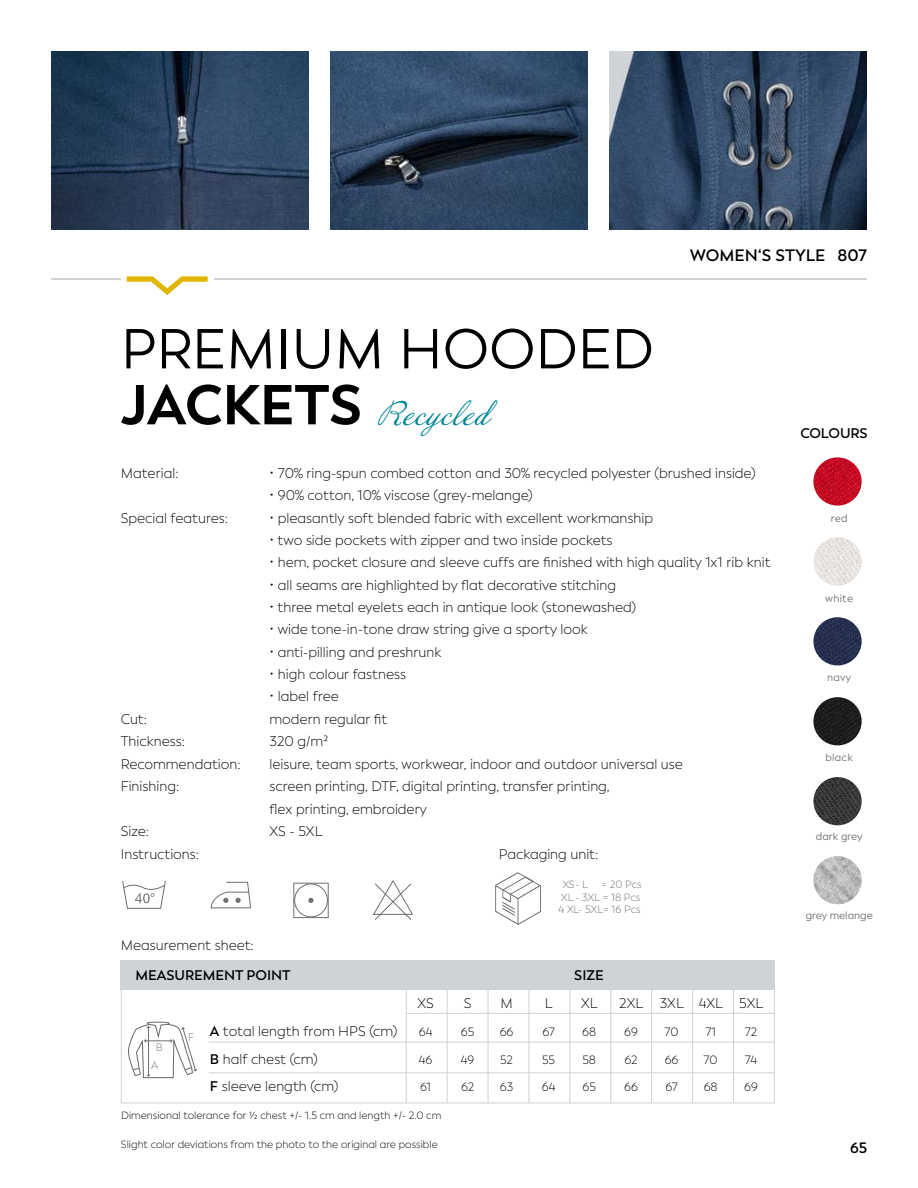
<style>
.page{position:relative;width:918px;height:1188px;background:#fff}
.page>*{position:absolute;margin:0;border:0;box-sizing:border-box;transform-origin:0 0}
.t1{font:55.95px "Facundo";color:#000}
.t2{font:700 55.95px "Facundo";letter-spacing:-.005em;color:#000}
.t3{font:30.15px "Annabelle JF";color:#008597}
.t4{font:600 16.5px "Facundo";color:#000}
.t5{font:600 15px "Facundo";color:#000}
.t6{font:300 13.95px/23px "Facundo";color:#000}
.t7{font:600 13.95px "Facundo";color:#000}
.t8{font:300 12px "Facundo";color:#000}
.t9{font:300 10.8px "Facundo";color:#706f6f}
.t10{font:300 10.5px "Facundo";color:#000}
.t11{font:10.5px "Facundo";color:#706f6f}
.t12{font:300 10.5px/12.6px "Facundo";color:#706f6f}
.s1{font-weight:600}
</style>
<div class="page">
<img style="left:51px;top:51px;width:258px;height:179px">
<img style="left:609px;top:51px;width:258px;height:179px">
<img style="left:330px;top:51px;width:258px;height:179px">
<div style="left:121px;top:960px;width:654px;height:29px;background:#d0d3d6"></div>
<hr style="left:209px;top:1042px;width:565px;height:1px;background:#d0d3d6">
<hr style="left:406px;top:1013px;width:368px;height:1px;background:#d0d3d6">
<hr style="left:209px;top:1072px;width:565px;height:1px;background:#d0d3d6">
<hr style="left:121px;top:1102px;width:653px;height:1px;background:#d0d3d6">
<hr style="left:406px;top:987px;width:1px;height:116px;background:#d0d3d6">
<hr style="left:447px;top:987px;width:1px;height:116px;background:#d0d3d6">
<hr style="left:488px;top:987px;width:1px;height:116px;background:#d0d3d6">
<hr style="left:528px;top:987px;width:1px;height:116px;background:#d0d3d6">
<hr style="left:569px;top:987px;width:1px;height:116px;background:#d0d3d6">
<hr style="left:610px;top:987px;width:1px;height:116px;background:#d0d3d6">
<hr style="left:692px;top:987px;width:1px;height:116px;background:#d0d3d6">
<hr style="left:733px;top:987px;width:1px;height:116px;background:#d0d3d6">
<hr style="left:774px;top:987px;width:1px;height:116px;background:#d0d3d6">
<hr style="left:121px;top:987px;width:1px;height:116px;background:#d0d3d6">
<hr style="left:651px;top:987px;width:1px;height:116px;background:#d0d3d6">
<img style="left:813px;top:856px;width:49px;height:48px;border-radius:24px">
<img style="left:813px;top:777px;width:49px;height:48px;border-radius:24px">
<img style="left:813px;top:457px;width:49px;height:49px;border-radius:24px">
<img style="left:813px;top:537px;width:49px;height:49px;border-radius:24px">
<img style="left:813px;top:617px;width:49px;height:48px;border-radius:24px">
<img style="left:813px;top:697px;width:49px;height:48px;border-radius:24px">
<svg style="left:122px;top:881px;width:44px;height:28px"></svg>
<svg style="left:373px;top:880px;width:40px;height:40px"></svg>
<svg style="left:293px;top:883px;width:36px;height:35px"></svg>
<svg style="left:211px;top:882px;width:40px;height:26px"></svg>
<svg style="left:495px;top:872px;width:46px;height:53px"></svg>
<svg style="left:128px;top:1021px;width:69px;height:58px"></svg>
<svg style="left:127px;top:276px;width:81px;height:19px"></svg>
<hr style="left:214px;top:278px;width:653px;height:2px;background:#d0d3d6">
<hr style="left:51px;top:278px;width:70px;height:2px;background:#d0d3d6">
<h1 class="t1" style="left:121px;top:316px;width:534px">PREMIUM HOODED</h1>
<h1 class="t2" style="left:121px;top:370px;width:243px">JACKETS</h1>
<h2 class="t3" style="left:377px;top:395px;width:114px">Recycled</h2>
<p class="t4" style="left:690px;top:246px;width:178px">WOMEN‘S STYLE 807</p>
<p class="t7" style="left:800px;top:425px;width:69px">COLOURS</p>
<p class="t6" style="left:121px;top:462px;width:59px">Material:</p>
<p class="t6" style="left:270px;top:462px;width:488px">• 70% ring-spun combed cotton and 30% recycled polyester (brushed inside)</p>
<p class="t6" style="left:270px;top:484px;width:265px">• 90% cotton, 10% viscose (grey-melange)</p>
<p class="t6" style="left:121px;top:507px;width:109px">Special features:</p>
<p class="t6" style="left:270px;top:507px;width:385px">• pleasantly soft blended fabric with excellent workmanship</p>
<p class="t6" style="left:270px;top:529px;width:344px">• two side pockets with zipper and two inside pockets</p>
<p class="t6" style="left:270px;top:551px;width:503px">• hem, pocket closure and sleeve cuffs are finished with high quality 1x1 rib knit</p>
<p class="t6" style="left:270px;top:574px;width:348px">• all seams are highlighted by flat decorative stitching</p>
<p class="t6" style="left:270px;top:596px;width:368px">• three metal eyelets each in antique look (stonewashed)</p>
<p class="t6" style="left:270px;top:618px;width:320px">• wide tone-in-tone draw string give a sporty look</p>
<p class="t6" style="left:270px;top:641px;width:173px">• anti-pilling and preshrunk</p>
<p class="t6" style="left:270px;top:663px;width:138px">• high colour fastness</p>
<p class="t6" style="left:270px;top:685px;width:71px">• label free</p>
<p class="t6" style="left:121px;top:708px;width:28px">Cut:</p>
<p class="t6" style="left:270px;top:708px;width:119px">modern regular fit</p>
<p class="t6" style="left:121px;top:730px;width:66px">Thickness:</p>
<p class="t6" style="left:270px;top:730px;width:59px">320 g/m²</p>
<p class="t6" style="left:121px;top:752px;width:121px">Recommendation:</p>
<p class="t6" style="left:270px;top:752px;width:415px">leisure, team sports, workwear, indoor and outdoor universal use</p>
<p class="t6" style="left:121px;top:775px;width:60px">Finishing:</p>
<p class="t6" style="left:270px;top:775px;width:342px">screen printing, DTF, digital printing, transfer printing, flex printing, embroidery</p>
<p class="t6" style="left:121px;top:820px;width:30px">Size:</p>
<p class="t6" style="left:270px;top:820px;width:54px">XS - 5XL</p>
<p class="t6" style="left:121px;top:842px;width:80px">Instructions:</p>
<p class="t6" style="left:499px;top:842px;width:101px">Packaging unit:</p>
<p class="t6" style="left:121px;top:933px;width:135px">Measurement sheet:</p>
<p class="t12" style="left:559px;top:878px;width:85px;text-indent:43px">= 20 Pcs<br>XL - 3XL = 18 Pcs<br>4 XL- 5XL= 16 Pcs</p>
<p class="t12" style="left:563px;top:878px;width:27px">XS- L</p>
<p class="t7" style="left:136px;top:967px;width:157px">MEASUREMENT POINT</p>
<p class="t7" style="left:574px;top:967px;width:31px">SIZE</p>
<p class="t6" style="left:417px;top:992px;width:18px">XS</p>
<p class="t6" style="left:464px;top:992px;width:9px">S</p>
<p class="t6" style="left:500px;top:992px;width:14px">M</p>
<p class="t6" style="left:545px;top:992px;width:9px">L</p>
<p class="t6" style="left:581px;top:992px;width:18px">XL</p>
<p class="t6" style="left:619px;top:992px;width:146px">2XL 3XL 4XL 5XL</p>
<p class="t6" style="left:210px;top:1020px;width:189px"><span class="s1">A</span> total length from HPS (cm)</p>
<p class="t8" style="left:419px;top:1025px;width:15px">64</p>
<p class="t8" style="left:461px;top:1025px;width:15px">65</p>
<p class="t8" style="left:500px;top:1025px;width:15px">66</p>
<p class="t8" style="left:542px;top:1025px;width:14px">67</p>
<p class="t8" style="left:582px;top:1025px;width:15px">68</p>
<p class="t8" style="left:624px;top:1025px;width:15px">69</p>
<p class="t8" style="left:665px;top:1025px;width:15px">70</p>
<p class="t8" style="left:705px;top:1025px;width:12px">71</p>
<p class="t8" style="left:745px;top:1025px;width:14px">72</p>
<p class="t6" style="left:210px;top:1047px;width:109px"><span class="s1">B</span> half chest (cm)</p>
<p class="t8" style="left:419px;top:1053px;width:15px">46</p>
<p class="t8" style="left:461px;top:1053px;width:15px">49</p>
<p class="t8" style="left:500px;top:1053px;width:14px">52</p>
<p class="t8" style="left:542px;top:1053px;width:14px">55</p>
<p class="t8" style="left:582px;top:1053px;width:15px">58</p>
<p class="t8" style="left:625px;top:1053px;width:15px">62</p>
<p class="t8" style="left:665px;top:1053px;width:15px">66</p>
<p class="t8" style="left:704px;top:1053px;width:15px">70</p>
<p class="t8" style="left:745px;top:1053px;width:14px">74</p>
<p class="t6" style="left:210px;top:1075px;width:130px"><span class="s1">F</span> sleeve length (cm)</p>
<p class="t8" style="left:420px;top:1080px;width:12px">61</p>
<p class="t8" style="left:461px;top:1080px;width:15px">62</p>
<p class="t8" style="left:500px;top:1080px;width:15px">63</p>
<p class="t8" style="left:542px;top:1080px;width:15px">64</p>
<p class="t8" style="left:582px;top:1080px;width:15px">65</p>
<p class="t8" style="left:624px;top:1080px;width:15px">66</p>
<p class="t8" style="left:665px;top:1080px;width:14px">67</p>
<p class="t8" style="left:704px;top:1080px;width:15px">68</p>
<p class="t8" style="left:744px;top:1080px;width:15px">69</p>
<p class="t10" style="left:121px;top:1110px;width:322px">Dimensional tolerance for ½ chest +/- 1.5 cm and length +/- 2.0 cm</p>
<p class="t9" style="left:156px;top:1041px;width:8px">B</p>
<p class="t9" style="left:151px;top:1059px;width:9px">A</p>
<p class="t10" style="left:121px;top:1138px;width:318px">Slight color deviations from the photo to the original are possible</p>
<p class="t11" style="left:831px;top:513px;width:18px">red</p>
<p class="t11" style="left:825px;top:592px;width:30px">white</p>
<p class="t11" style="left:827px;top:672px;width:26px">navy</p>
<p class="t11" style="left:825px;top:751px;width:29px">black</p>
<p class="t11" style="left:816px;top:830px;width:48px">dark grey</p>
<p class="t11" style="left:806px;top:909px;width:69px">grey melange</p>
<p class="t5" style="left:850px;top:1138px;width:18px">65</p>
</div>
